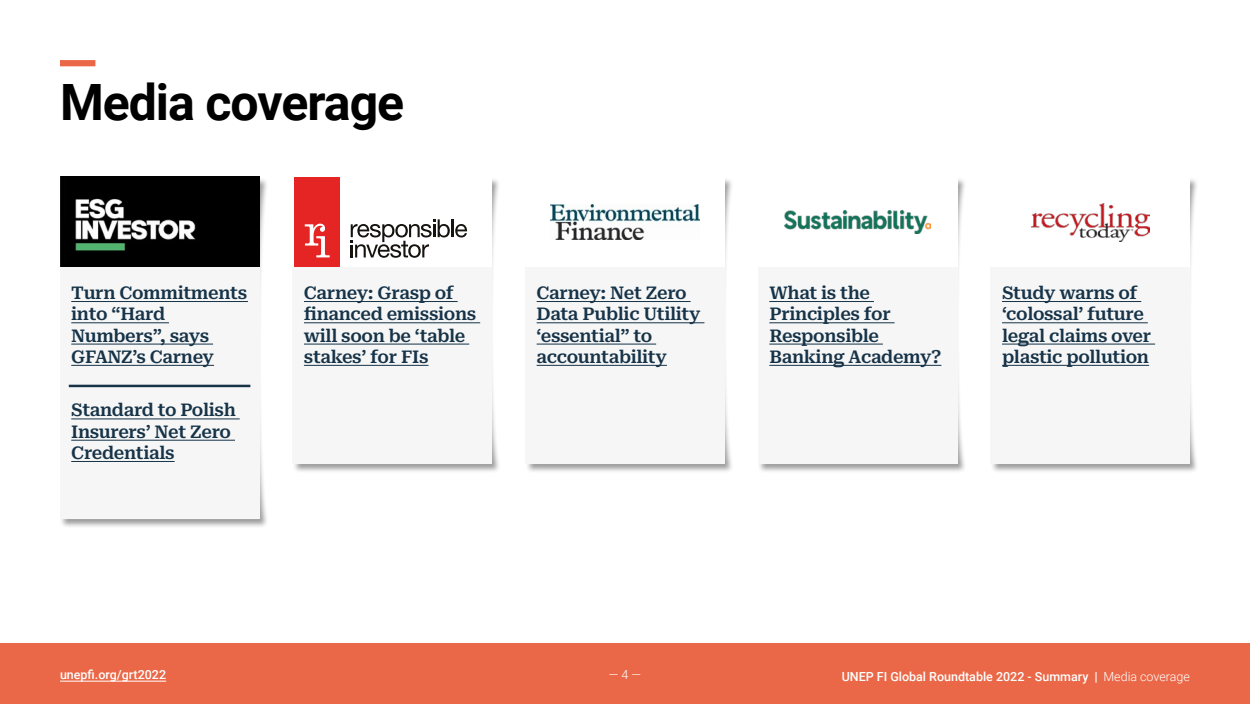
<style>
.page{position:relative;width:1250px;height:704px;background:#fff}
.page>*{position:absolute;margin:0;border:0;box-sizing:border-box;transform-origin:0 0}
.t1{font:700 50px "Roboto";letter-spacing:-.02em;color:#000}
.t2{font:600 17.5px/21.2px "Roboto Serif";letter-spacing:-.02em;color:#163348}
.t3{font:500 12.5px "Roboto";color:#fff}
.s1{font-family:"Roboto Slab";font-weight:400}
.s2{font-weight:300}
</style>
<div class="page">
<div style="left:0;top:643px;width:1250px;height:60px;background:#ea6847"></div>
<hr style="left:60px;top:680px;width:106px;height:1px;background:#fff">
<svg style="left:60px;top:60px;width:36px;height:6px"></svg>
<div style="left:292px;top:177px;width:209px;height:296px;background:#000;opacity:.4"></div>
<div style="left:293px;top:177px;width:199px;height:90px;background:#fff"></div>
<div style="left:294px;top:177px;width:46px;height:90px;background:#e52524"></div>
<svg style="left:305px;top:223px;width:25px;height:34px"></svg>
<svg style="left:351px;top:219px;width:116px;height:38px"></svg>
<div style="left:293px;top:267px;width:199px;height:196px;background:#f6f6f6"></div>
<hr style="left:304px;top:301px;width:154px;height:1px;background:#163348">
<hr style="left:304px;top:322px;width:176px;height:1px;background:#163348">
<hr style="left:304px;top:343px;width:165px;height:1px;background:#163348">
<hr style="left:304px;top:365px;width:125px;height:1px;background:#163348">
<div style="left:525px;top:177px;width:209px;height:296px;background:#000;opacity:.4"></div>
<div style="left:525px;top:177px;width:200px;height:90px;background:#fff"></div>
<img style="left:551px;top:205px;width:148px;height:34px">
<div style="left:525px;top:267px;width:200px;height:196px;background:#f6f6f6"></div>
<hr style="left:537px;top:301px;width:154px;height:1px;background:#163348">
<hr style="left:537px;top:322px;width:167px;height:1px;background:#163348">
<hr style="left:537px;top:343px;width:119px;height:1px;background:#163348">
<hr style="left:537px;top:365px;width:130px;height:1px;background:#163348">
<div style="left:758px;top:177px;width:208px;height:296px;background:#000;opacity:.4"></div>
<div style="left:758px;top:177px;width:199px;height:90px;background:#fff"></div>
<img style="left:784px;top:211px;width:147px;height:22px">
<div style="left:758px;top:267px;width:199px;height:196px;background:#f6f6f6"></div>
<hr style="left:769px;top:301px;width:105px;height:1px;background:#163348">
<hr style="left:769px;top:322px;width:126px;height:1px;background:#163348">
<hr style="left:769px;top:343px;width:114px;height:1px;background:#163348">
<hr style="left:769px;top:365px;width:172px;height:1px;background:#163348">
<div style="left:990px;top:177px;width:209px;height:296px;background:#000;opacity:.4"></div>
<div style="left:991px;top:177px;width:199px;height:90px;background:#fff"></div>
<img style="left:1031px;top:203px;width:119px;height:38px">
<div style="left:991px;top:267px;width:199px;height:196px;background:#f6f6f6"></div>
<hr style="left:1002px;top:301px;width:139px;height:1px;background:#163348">
<hr style="left:1002px;top:322px;width:146px;height:1px;background:#163348">
<hr style="left:1002px;top:343px;width:153px;height:1px;background:#163348">
<hr style="left:1002px;top:365px;width:147px;height:1px;background:#163348">
<div style="left:60px;top:177px;width:208px;height:351px;background:#000;opacity:.4"></div>
<img style="left:60px;top:177px;width:199px;height:90px">
<div style="left:60px;top:267px;width:199px;height:251px;background:#f6f6f6"></div>
<hr style="left:71px;top:301px;width:177px;height:1px;background:#163348">
<hr style="left:71px;top:322px;width:98px;height:1px;background:#163348">
<hr style="left:71px;top:343px;width:142px;height:1px;background:#163348">
<hr style="left:71px;top:365px;width:143px;height:1px;background:#163348">
<hr style="left:71px;top:418px;width:169px;height:1px;background:#163348">
<hr style="left:71px;top:439px;width:164px;height:1px;background:#163348">
<hr style="left:71px;top:461px;width:104px;height:1px;background:#163348">
<hr style="left:69px;top:384px;width:181px;height:3px;background:#163348">
<h1 class="t1" style="left:60px;top:67px;width:346px">Media coverage</h1>
<p class="t2" style="left:71px;top:281px;width:177px">Turn Commitments into “Hard<br>Numbers”, says<br>GFANZ’s Carney</p>
<p class="t2" style="left:71px;top:398px;width:166px">Standard to Polish<br>Insurers’ Net Zero<br>Credentials</p>
<p class="t2" style="left:304px;top:281px;width:174px">Carney: Grasp of financed emissions will soon be ‘table stakes’ for FIs</p>
<p class="t2" style="left:537px;top:281px;width:165px">Carney: Net Zero<br>Data Public Utility ‘essential” to accountability</p>
<p class="t2" style="left:769px;top:281px;width:174px">What is the<br>Principles for<br>Responsible<br>Banking Academy?</p>
<p class="t2" style="left:1002px;top:281px;width:151px">Study warns of ‘colossal’ future legal claims over plastic pollution</p>
<p class="t3" style="left:60px;top:665px;width:108px">unepfi.org/grt2022</p>
<p class="t3" style="left:842px;top:666px;width:350px">UNEP FI Global Roundtable 2022 - Summary <span class="s1">|</span> <span class="s2">Media coverage</span></p>
</div>
